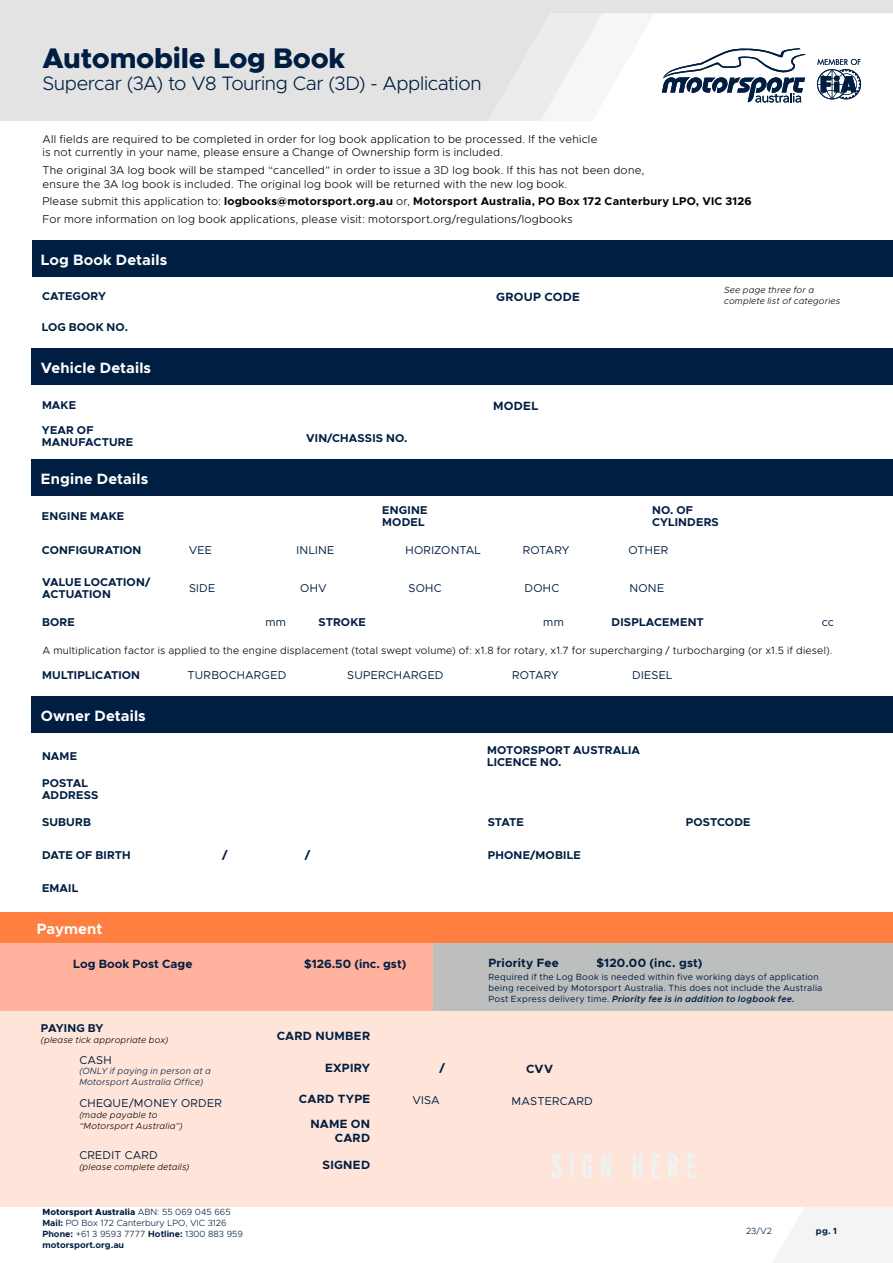
<style>
.page{position:relative;width:893px;height:1263px;background:#fff}
.page>*{position:absolute;margin:0;border:0;box-sizing:border-box;transform-origin:0 0}
.t1{font:33px "League Gothic";letter-spacing:.195em;color:#eff1f2}
.t2{font:800 28.5px "Metropolis";letter-spacing:-.01em;color:#001e42}
.t3{font:300 19.5px "Metropolis";letter-spacing:-.02em;color:#001e42}
.t4{font:700 15px "Metropolis";letter-spacing:.01em;color:#fff}
.t5{font:700 12px/14.4px "Metropolis";letter-spacing:.025em;color:#001e42;text-align:right}
.t6{font:700 12px "Metropolis";color:#011e41}
.t7{font:700 12px "Metropolis";letter-spacing:.02em;color:#011e41}
.t8{font:700 11.4px/12px "Metropolis";letter-spacing:.015em;color:#001e42}
.t9{font:11.4px "Metropolis";letter-spacing:.02em;color:#001e42}
.t10{font:700 11.4px "Metropolis";letter-spacing:-.005em;color:#001e42}
.t11{font:300 11.25px/13.5px "Metropolis";letter-spacing:.02em;color:#000}
.t12{font:300 10.5px "Metropolis";letter-spacing:.025em;color:#000}
.t13{font:9px/10.8px "Metropolis";letter-spacing:.025em;color:#001e42}
.t14{font:300 9px/10.8px "Metropolis";color:#001e42}
.t15{font:italic 300 9px/10.8px "Metropolis";letter-spacing:.025em;color:#000}
.t16{font:italic 300 9px/10.8px "Metropolis";letter-spacing:.025em;color:#001e42}
.t17{font:700 9px "Metropolis";color:#001e42}
.s1{font-weight:700}
.s2{font-weight:600;font-style:italic}
.s3{font-weight:800}
</style>
<div class="page">
<svg style="left:0;top:0;width:893px;height:120px;fill:#e3e3e3"></svg>
<svg style="left:483px;top:13px;width:171px;height:107px"></svg>
<svg style="left:773px;top:1207px;width:120px;height:56px"></svg>
<div style="left:0;top:947px;width:893px;height:260px;background:#ffe5d9"></div>
<div style="left:0;top:912px;width:893px;height:31px;background:#ff7f41"></div>
<div style="left:0;top:943px;width:889px;height:68px;background:#ffb29d"></div>
<div style="left:433px;top:943px;width:460px;height:68px;background:#bdbebe"></div>
<div style="left:32px;top:240px;width:861px;height:36px;background:#001e42"></div>
<div style="left:32px;top:349px;width:861px;height:36px;background:#001e42"></div>
<div style="left:32px;top:459px;width:861px;height:37px;background:#001e42"></div>
<div style="left:32px;top:696px;width:861px;height:37px;background:#001e42"></div>
<h2 class="t2" style="left:43px;top:40px;width:304px">Automobile Log Book</h2>
<h3 class="t3" style="left:43px;top:71px;width:441px">Supercar (3A) to V8 Touring Car (3D) - Application</h3>
<p class="t11" style="left:43px;top:132px;width:556px">All fields are required to be completed in order for log book application to be processed. If the vehicle is not currently in your name, please ensure a Change of Ownership form is included.</p>
<p class="t11" style="left:43px;top:163px;width:603px">The original 3A log book will be stamped “cancelled” in order to issue a 3D log book. If this has not been done, ensure the 3A log book is included. The original log book will be returned with the new log book.</p>
<p class="t11" style="left:43px;top:193px;width:711px;line-height:17.7px">Please submit this application to: <span class="s1">logbooks@motorsport.org.au</span> or, <span class="s1">Motorsport Australia, PO Box 172 Canterbury LPO, VIC 3126<br></span>For more information on log book applications, please visit: motorsport.org/regulations/logbooks</p>
<h3 class="t4" style="left:41px;top:250px;width:128px">Log Book Details</h3>
<p class="t8" style="left:42px;top:291px;width:66px">CATEGORY</p>
<p class="t5" style="left:496px;top:289px;width:85px">GROUP CODE</p>
<p class="t8" style="left:42px;top:321px;width:88px">LOG BOOK NO.</p>
<h3 class="t4" style="left:41px;top:359px;width:112px">Vehicle Details</h3>
<p class="t8" style="left:42px;top:399px;width:36px">MAKE</p>
<p class="t5" style="left:493px;top:398px;width:47px">MODEL</p>
<p class="t8" style="left:42px;top:424px;width:93px">YEAR OF<br>MANUFACTURE</p>
<p class="t8" style="left:306px;top:432px;width:103px">VIN/CHASSIS NO.</p>
<p class="t15" style="left:724px;top:285px;width:118px">See page three for a complete list of categories</p>
<h3 class="t4" style="left:41px;top:469px;width:109px">Engine Details</h3>
<p class="t8" style="left:42px;top:510px;width:84px">ENGINE MAKE</p>
<p class="t8" style="left:382px;top:504px;width:47px">ENGINE<br>MODEL</p>
<p class="t8" style="left:42px;top:544px;width:101px">CONFIGURATION</p>
<p class="t9" style="left:189px;top:543px;width:25px">VEE</p>
<p class="t9" style="left:296px;top:543px;width:39px">INLINE</p>
<p class="t9" style="left:406px;top:543px;width:77px">HORIZONTAL</p>
<p class="t9" style="left:523px;top:543px;width:48px">ROTARY</p>
<p class="t9" style="left:629px;top:543px;width:41px">OTHER</p>
<p class="t8" style="left:42px;top:576px;width:110px">VALUE LOCATION/<br>ACTUATION</p>
<p class="t9" style="left:189px;top:581px;width:28px">SIDE</p>
<p class="t9" style="left:300px;top:581px;width:28px">OHV</p>
<p class="t9" style="left:409px;top:581px;width:34px">SOHC</p>
<p class="t9" style="left:524px;top:581px;width:36px">DOHC</p>
<p class="t9" style="left:629px;top:581px;width:36px">NONE</p>
<p class="t8" style="left:42px;top:616px;width:34px">BORE</p>
<p class="t8" style="left:652px;top:504px;width:68px">NO. OF<br>CYLINDERS</p>
<p class="t9" style="left:265px;top:615px;width:22px">mm</p>
<p class="t8" style="left:319px;top:616px;width:49px">STROKE</p>
<p class="t9" style="left:543px;top:615px;width:22px">mm</p>
<p class="t8" style="left:612px;top:616px;width:94px">DISPLACEMENT</p>
<p class="t9" style="left:822px;top:615px;width:14px">cc</p>
<p class="t12" style="left:43px;top:644px;width:791px">A multiplication factor is applied to the engine displacement (total swept volume) of: x1.8 for rotary, x1.7 for supercharging / turbocharging (or x1.5 if diesel).</p>
<p class="t9" style="left:187px;top:668px;width:100px">TURBOCHARGED</p>
<p class="t9" style="left:347px;top:668px;width:98px">SUPERCHARGED</p>
<p class="t9" style="left:632px;top:668px;width:42px">DIESEL</p>
<p class="t9" style="left:512px;top:668px;width:48px">ROTARY</p>
<p class="t8" style="left:42px;top:669px;width:100px">MULTIPLICATION</p>
<h3 class="t4" style="left:41px;top:706px;width:106px">Owner Details</h3>
<p class="t8" style="left:42px;top:750px;width:36px">NAME</p>
<p class="t8" style="left:487px;top:744px;width:155px">MOTORSPORT AUSTRALIA<br>LICENCE NO.</p>
<p class="t8" style="left:42px;top:777px;width:58px">POSTAL<br>ADDRESS</p>
<p class="t8" style="left:42px;top:816px;width:51px">SUBURB</p>
<p class="t8" style="left:488px;top:816px;width:38px">STATE</p>
<p class="t8" style="left:686px;top:816px;width:66px">POSTCODE</p>
<p class="t8" style="left:42px;top:849px;width:90px">DATE OF BIRTH</p>
<p class="t5" style="left:222px;top:847px;width:7px">/</p>
<p class="t5" style="left:305px;top:847px;width:7px">/</p>
<p class="t8" style="left:488px;top:849px;width:94px">PHONE/MOBILE</p>
<p class="t8" style="left:42px;top:882px;width:38px">EMAIL</p>
<h3 class="t4" style="left:37px;top:919px;width:67px">Payment</h3>
<p class="t6" style="left:73px;top:956px;width:121px">Log Book Post Cage</p>
<p class="t6" style="left:304px;top:956px;width:104px">$126.50 (inc. gst)</p>
<p class="t6" style="left:488px;top:955px;width:72px">Priority Fee</p>
<p class="t7" style="left:596px;top:955px;width:107px">$120.00 (inc. gst)</p>
<p class="t13" style="left:488px;top:972px;width:335px">Required if the Log Book is needed within five working days of application being received by Motorsport Australia. This does not include the Australia<br>Post Express delivery time. <span class="s2">Priority fee is in addition to logbook fee.</span></p>
<p class="t10" style="left:41px;top:1021px;width:64px">PAYING BY</p>
<p class="t15" style="left:41px;top:1035px;width:129px">(please tick appropriate box)</p>
<p class="t9" style="left:79px;top:1052px;width:34px">CASH</p>
<p class="t16" style="left:79px;top:1066px;width:133px">(ONLY if paying in person at a<br>Motorsport Australia Office)</p>
<p class="t9" style="left:79px;top:1096px;width:144px">CHEQUE/MONEY ORDER</p>
<p class="t15" style="left:79px;top:1109px;width:105px">(made payable to “Motorsport Australia”)</p>
<p class="t9" style="left:79px;top:1148px;width:80px">CREDIT CARD</p>
<p class="t15" style="left:79px;top:1161px;width:111px">(please complete details)</p>
<p class="t14" style="left:43px;top:1207px;width:202px"><span class="s3">Motorsport Australia</span> ABN: 55 069 045 665<br><span class="s1">Mail:</span> PO Box 172 Canterbury LPO, VIC 3126<br><span class="s1">Phone:</span> +61 3 9593 7777 <span class="s1">Hotline:</span> 1300 883 959 <span class="s1">motorsport.org.au</span></p>
<p class="t5" style="left:277px;top:1029px;width:95px">CARD NUMBER</p>
<p class="t5" style="left:325px;top:1061px;width:47px">EXPIRY</p>
<p class="t5" style="left:439px;top:1061px;width:7px">/</p>
<p class="t5" style="left:526px;top:1062px;width:29px">CVV</p>
<p class="t5" style="left:299px;top:1092px;width:73px">CARD TYPE</p>
<p class="t9" style="left:412px;top:1093px;width:29px">VISA</p>
<p class="t9" style="left:512px;top:1094px;width:83px">MASTERCARD</p>
<p class="t5" style="left:310px;top:1116px;width:61px">NAME ON<br>CARD</p>
<p class="t5" style="left:322px;top:1157px;width:49px">SIGNED</p>
<h1 class="t1" style="left:551px;top:1146px;width:146px">SIGN HERE</h1>
<p class="t14" style="left:746px;top:1225px;width:27px">23/V2</p>
<p class="t17" style="left:816px;top:1225px;width:23px">pg. 1</p>
</div>
